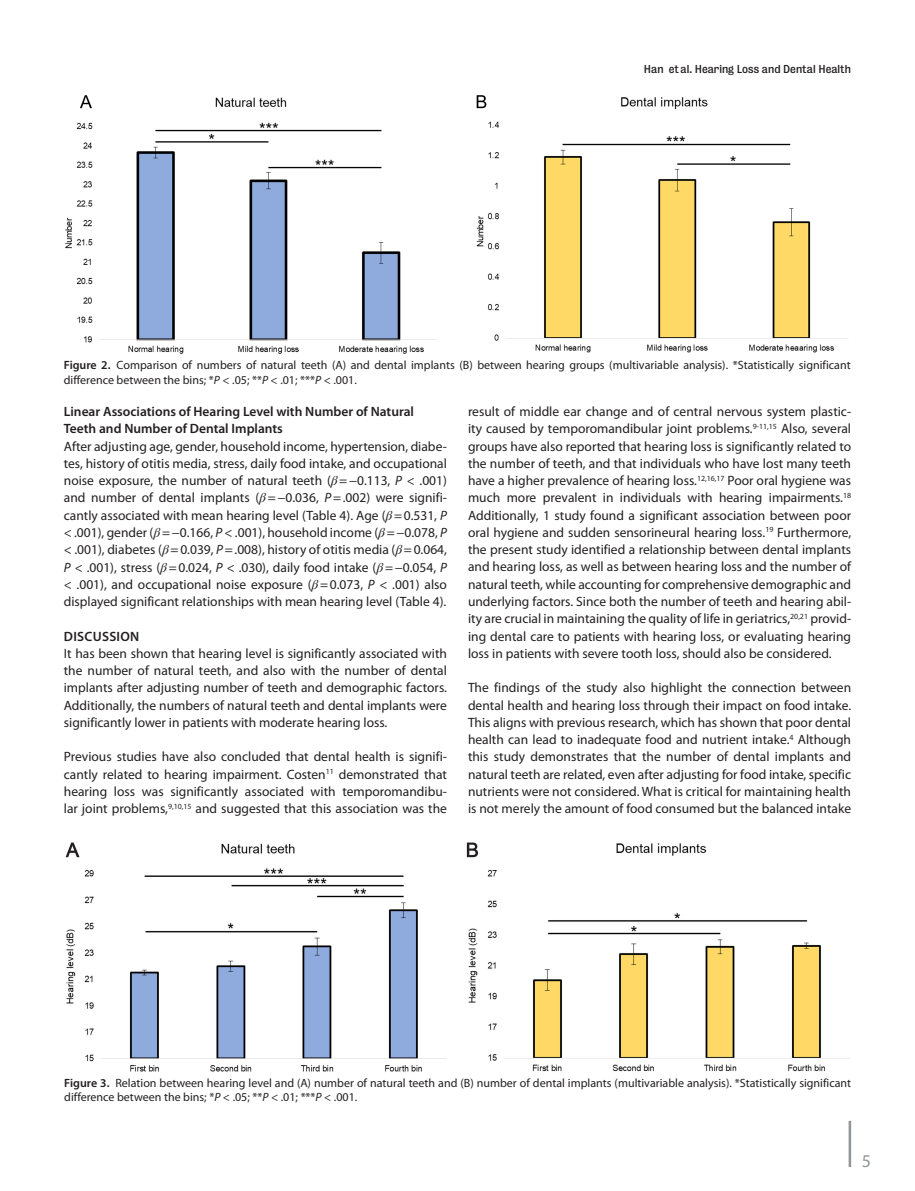
<style>
.page{position:relative;width:915px;height:1191px;background:#fff}
.page>*{position:absolute;margin:0;border:0;box-sizing:border-box;transform-origin:0 0}
.t1{font:18px "Myriad Pro";color:#939598}
.t2{font:13.5px/17.2px "Myriad Pro";color:#231f20;text-align:justify}
.t3{font:600 13.5px/17.2px "Myriad Pro";color:#231f20}
.t4{font:600 13.5px "Myriad Pro";letter-spacing:.02em;color:#231f20}
.t5{font:12px/14.4px "Myriad Pro";color:#231f20}
.t6{font:10.5px "Bureau Grotesque Five Three";color:#231f20}
.s1{font-weight:600}
.s2{font-style:italic}
.s3{font-family:"STIX General";font-style:italic}
</style>
<div class="page">
<hr style="left:848px;top:1120px;width:2px;height:47px;background:#939598">
<img style="left:65px;top:95px;width:783px;height:259px">
<img style="left:65px;top:842px;width:784px;height:230px">
<p class="t6" style="left:643px;top:62px;width:209px">Han et al. Hearing Loss and Dental Health</p>
<p class="t5" style="left:64px;top:358px;width:788px"><span class="s1">Figure 2.</span> Comparison of numbers of natural teeth (A) and dental implants (B) between hearing groups (multivariable analysis). *Statistically significant difference between the bins; *<span class="s2">P</span> &lt; .05; **<span class="s2">P</span> &lt; .01; ***<span class="s2">P</span> &lt; .001.</p>
<p class="t3" style="left:64px;top:403px;width:351px">Linear Associations of Hearing Level with Number of Natural<br>Teeth and Number of Dental Implants</p>
<p class="t2" style="left:64px;top:437px;width:384px">After adjusting age, gender, household income, hypertension, diabe&shy;tes, history of otitis media, stress, daily food intake, and occupational noise exposure, the number of natural teeth (<span class="s3">β</span>=−0.113, <span class="s2">P</span> &lt; .001) and number of dental implants (<span class="s3">β</span>=−0.036, <span class="s2">P</span>=.002) were signifi&shy;cantly associated with mean hearing level (Table 4). Age (<span class="s3">β</span>=0.531, <span class="s2">P </span>&lt; .001), gender (<span class="s3">β</span>=−0.166, <span class="s2">P</span> &lt; .001), household income (<span class="s3">β</span>=−0.078, <span class="s2">P </span>&lt; .001), diabetes (<span class="s3">β</span>=0.039, <span class="s2">P</span>=.008), history of otitis media (<span class="s3">β</span>=0.064, <span class="s2">P</span> &lt; .001), stress (<span class="s3">β</span>=0.024, <span class="s2">P</span> &lt; .030), daily food intake (<span class="s3">β</span>=−0.054, <span class="s2">P </span>&lt; .001), and occupational noise exposure (<span class="s3">β</span>=0.073, <span class="s2">P</span> &lt; .001) also displayed significant relationships with mean hearing level (Table 4).</p>
<p class="t4" style="left:64px;top:627px;width:77px">DISCUSSION</p>
<p class="t2" style="left:64px;top:644px;width:384px">It has been shown that hearing level is significantly associated with the number of natural teeth, and also with the number of dental implants after adjusting number of teeth and demographic factors.<br>Additionally, the numbers of natural teeth and dental implants were significantly lower in patients with moderate hearing loss.</p>
<p class="t2" style="left:64px;top:748px;width:384px">Previous studies have also concluded that dental health is signifi&shy;cantly related to hearing impairment. Costen<sup>11</sup> demonstrated that hearing loss was significantly associated with temporomandibu&shy;lar joint problems,<sup>9,10,15</sup> and suggested that this association was the</p>
<p class="t2" style="left:468px;top:403px;width:384px">result of middle ear change and of central nervous system plastic&shy;ity caused by temporomandibular joint problems.<sup>9-11,15</sup> Also, several groups have also reported that hearing loss is significantly related to the number of teeth, and that individuals who have lost many teeth have a higher prevalence of hearing loss.<sup>12,16,17</sup> Poor oral hygiene was much more prevalent in individuals with hearing impairments.<sup>18<br></sup>Additionally, 1 study found a significant association between poor oral hygiene and sudden sensorineural hearing loss.<sup>19</sup> Furthermore, the present study identified a relationship between dental implants and hearing loss, as well as between hearing loss and the number of natural teeth, while accounting for comprehensive demographic and underlying factors. Since both the number of teeth and hearing abil&shy;ity are crucial in maintaining the quality of life in geriatrics,<sup>20,21</sup> provid&shy;ing dental care to patients with hearing loss, or evaluating hearing loss in patients with severe tooth loss, should also be considered.</p>
<p class="t2" style="left:468px;top:679px;width:384px">The findings of the study also highlight the connection between dental health and hearing loss through their impact on food intake.<br>This aligns with previous research, which has shown that poor dental health can lead to inadequate food and nutrient intake.<sup>4</sup> Although this study demonstrates that the number of dental implants and natural teeth are related, even after adjusting for food intake, specific nutrients were not considered. What is critical for maintaining health is not merely the amount of food consumed but the balanced intake</p>
<p class="t5" style="left:64px;top:1075px;width:788px"><span class="s1">Figure 3.</span> Relation between hearing level and (A) number of natural teeth and (B) number of dental implants (multivariable analysis). *Statistically significant difference between the bins; *<span class="s2">P</span> &lt; .05; **<span class="s2">P</span> &lt; .01; ***<span class="s2">P</span> &lt; .001.</p>
<h1 class="t1" style="left:861px;top:1149px;width:11px">5</h1>
</div>
